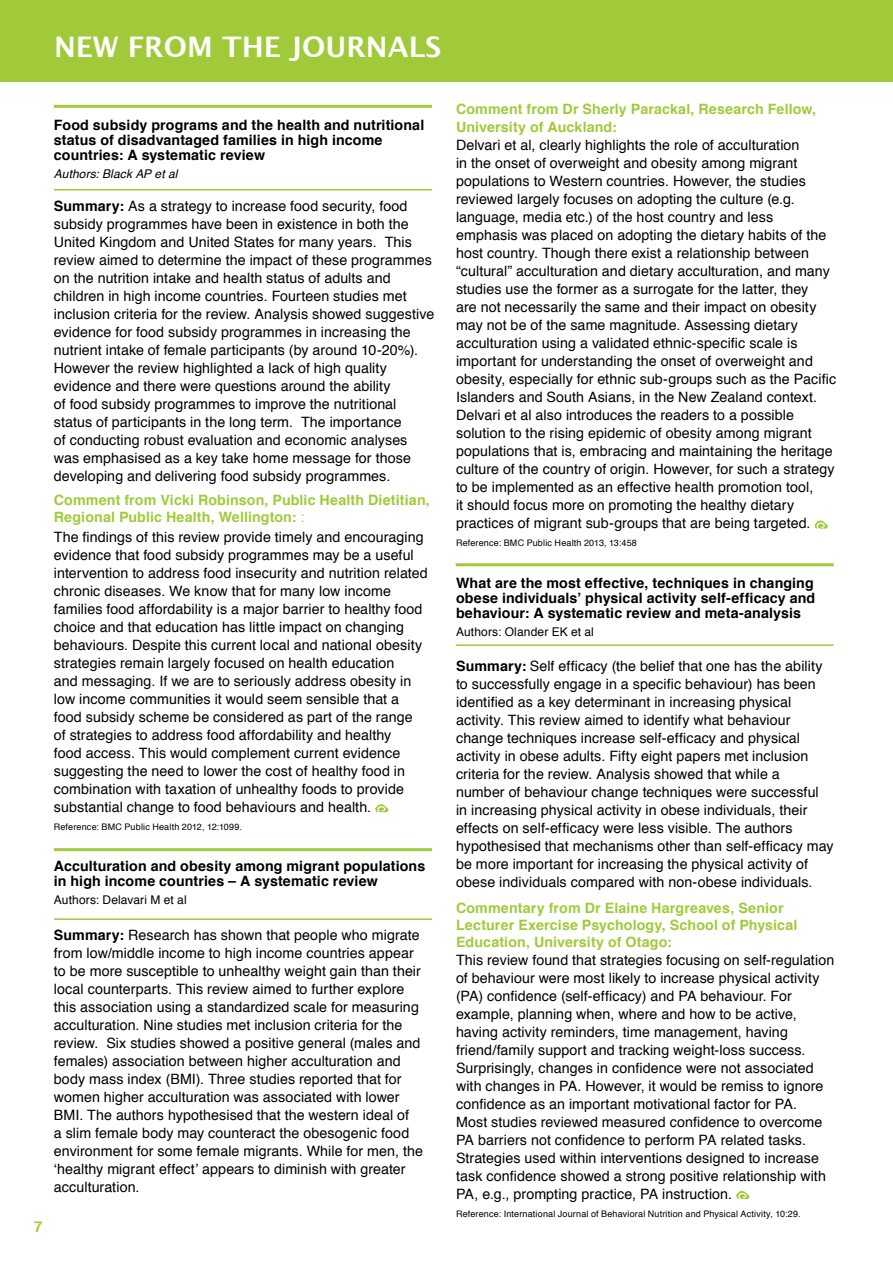
<style>
.page{position:relative;width:893px;height:1263px;background:#fff}
.page>*{position:absolute;margin:0;border:0;box-sizing:border-box;transform-origin:0 0}
.t1{font:700 28.35px "Lucida Grande";color:#fff}
.t2{font:700 15px "Helvetica";color:#a1ca3a}
.t3{font:14.25px/18px "Helvetica";letter-spacing:.005em;color:#000}
.t4{font:700 14.25px/15px "Helvetica";letter-spacing:.01em;color:#000}
.t5{font:700 14.25px/17.1px "Helvetica";letter-spacing:.01em;color:#a1ca3a}
.t6{font:12px "Helvetica";letter-spacing:.01em;color:#000}
.t7{font:italic 12px "Helvetica";letter-spacing:.01em;color:#000}
.t8{font:9px "Helvetica";letter-spacing:.02em;color:#000}
.s1{font-weight:700}
.s2{font-weight:400}
</style>
<div class="page">
<div style="left:0;top:0;width:893px;height:81px;background:#a1ca3a"></div>
<svg style="left:375px;top:804px;width:14px;height:8px"></svg>
<svg style="left:814px;top:520px;width:14px;height:9px"></svg>
<svg style="left:736px;top:1191px;width:13px;height:8px"></svg>
<hr style="left:54px;top:189px;width:378px;height:1px;background:#a1ca3a">
<hr style="left:456px;top:644px;width:378px;height:2px;background:#a1ca3a">
<hr style="left:54px;top:918px;width:378px;height:2px;background:#a1ca3a">
<hr style="left:54px;top:105px;width:378px;height:3px;background:#a1ca3a">
<hr style="left:456px;top:563px;width:378px;height:3px;background:#a1ca3a">
<hr style="left:54px;top:848px;width:378px;height:3px;background:#a1ca3a">
<h1 class="t1" style="left:54px;top:24px;width:389px">NEW FROM THE JOURNALS</h1>
<p class="t2" style="left:34px;top:1214px;width:10px">7</p>
<p class="t4" style="left:54px;top:117px;width:372px">Food subsidy programs and the health and nutritional status of disadvantaged families in high income countries: A systematic review</p>
<p class="t7" style="left:54px;top:164px;width:125px">Authors: Black AP et al</p>
<p class="t3" style="left:54px;top:197px;width:382px"><span class="s1">Summary:</span> As a strategy to increase food security, food subsidy programmes have been in existence in both the United Kingdom and United States for many years. This review aimed to determine the impact of these programmes on the nutrition intake and health status of adults and children in high income countries. Fourteen studies met inclusion criteria for the review. Analysis showed suggestive evidence for food subsidy programmes in increasing the nutrient intake of female participants (by around 10-20%).<br>However the review highlighted a lack of high quality evidence and there were questions around the ability<br>of food subsidy programmes to improve the nutritional status of participants in the long term. The importance<br>of conducting robust evaluation and economic analyses was emphasised as a key take home message for those developing and delivering food subsidy programmes.</p>
<p class="t5" style="left:54px;top:491px;width:377px">Comment from Vicki Robinson, Public Health Dietitian,<br>Regional Public Health, Wellington: <span class="s2">:</span></p>
<p class="t3" style="left:54px;top:529px;width:375px">The findings of this review provide timely and encouraging evidence that food subsidy programmes may be a useful intervention to address food insecurity and nutrition related chronic diseases. We know that for many low income families food affordability is a major barrier to healthy food choice and that education has little impact on changing behaviours. Despite this current local and national obesity strategies remain largely focused on health education<br>and messaging. If we are to seriously address obesity in low income communities it would seem sensible that a food subsidy scheme be considered as part of the range of strategies to address food affordability and healthy<br>food access. This would complement current evidence suggesting the need to lower the cost of healthy food in combination with taxation of unhealthy foods to provide substantial change to food behaviours and health.</p>
<p class="t8" style="left:54px;top:820px;width:190px">Reference: BMC Public Health 2012, 12:1099.</p>
<p class="t4" style="left:54px;top:859px;width:373px">Acculturation and obesity among migrant populations in high income countries – A systematic review</p>
<p class="t6" style="left:54px;top:891px;width:134px">Authors: Delavari M et al</p>
<p class="t3" style="left:54px;top:926px;width:371px"><span class="s1">Summary:</span> Research has shown that people who migrate from low/middle income to high income countries appear to be more susceptible to unhealthy weight gain than their local counterparts. This review aimed to further explore this association using a standardized scale for measuring acculturation. Nine studies met inclusion criteria for the review. Six studies showed a positive general (males and females) association between higher acculturation and body mass index (BMI). Three studies reported that for women higher acculturation was associated with lower BMI. The authors hypothesised that the western ideal of<br>a slim female body may counteract the obesogenic food environment for some female migrants. While for men, the ‘healthy migrant effect’ appears to diminish with greater acculturation.</p>
<p class="t5" style="left:456px;top:101px;width:362px;line-height:18px">Comment from Dr Sherly Parackal, Research Fellow,<br>University of Auckland:</p>
<p class="t3" style="left:456px;top:137px;width:382px">Delvari et al, clearly highlights the role of acculturation<br>in the onset of overweight and obesity among migrant populations to Western countries. However, the studies reviewed largely focuses on adopting the culture (e.g. language, media etc.) of the host country and less emphasis was placed on adopting the dietary habits of the host country. Though there exist a relationship between “cultural” acculturation and dietary acculturation, and many studies use the former as a surrogate for the latter, they<br>are not necessarily the same and their impact on obesity may not be of the same magnitude. Assessing dietary acculturation using a validated ethnic-specific scale is important for understanding the onset of overweight and obesity, especially for ethnic sub-groups such as the Pacific Islanders and South Asians, in the New Zealand context.<br>Delvari et al also introduces the readers to a possible solution to the rising epidemic of obesity among migrant populations that is, embracing and maintaining the heritage culture of the country of origin. However, for such a strategy to be implemented as an effective health promotion tool,<br>it should focus more on promoting the healthy dietary practices of migrant sub-groups that are being targeted.</p>
<p class="t8" style="left:456px;top:536px;width:182px">Reference: BMC Public Health 2013, 13:458</p>
<p class="t4" style="left:456px;top:575px;width:361px;text-align:justify">What are the most effective, techniques in changing obese individuals’ physical activity self-efficacy and behaviour: A systematic review and meta-analysis</p>
<p class="t6" style="left:456px;top:622px;width:139px">Authors: Olander EK et al</p>
<p class="t3" style="left:456px;top:657px;width:379px"><span class="s1">Summary:</span> Self efficacy (the belief that one has the ability to successfully engage in a specific behaviour) has been identified as a key determinant in increasing physical activity. This review aimed to identify what behaviour change techniques increase self-efficacy and physical activity in obese adults. Fifty eight papers met inclusion criteria for the review. Analysis showed that while a<br>number of behaviour change techniques were successful<br>in increasing physical activity in obese individuals, their effects on self-efficacy were less visible. The authors hypothesised that mechanisms other than self-efficacy may be more important for increasing the physical activity of obese individuals compared with non-obese individuals.</p>
<p class="t5" style="left:456px;top:899px;width:343px">Commentary from Dr Elaine Hargreaves, Senior<br>Lecturer Exercise Psychology, School of Physical<br>Education, University of Otago:</p>
<p class="t3" style="left:456px;top:951px;width:380px">This review found that strategies focusing on self-regulation of behaviour were most likely to increase physical activity (PA) confidence (self-efficacy) and PA behaviour. For example, planning when, where and how to be active, having activity reminders, time management, having friend/family support and tracking weight-loss success.<br>Surprisingly, changes in confidence were not associated with changes in PA. However, it would be remiss to ignore confidence as an important motivational factor for PA.<br>Most studies reviewed measured confidence to overcome PA barriers not confidence to perform PA related tasks.<br>Strategies used within interventions designed to increase task confidence showed a strong positive relationship with PA, e.g., prompting practice, PA instruction.</p>
<p class="t8" style="left:456px;top:1207px;width:346px">Reference: International Journal of Behavioral Nutrition and Physical Activity, 10:29.</p>
</div>
